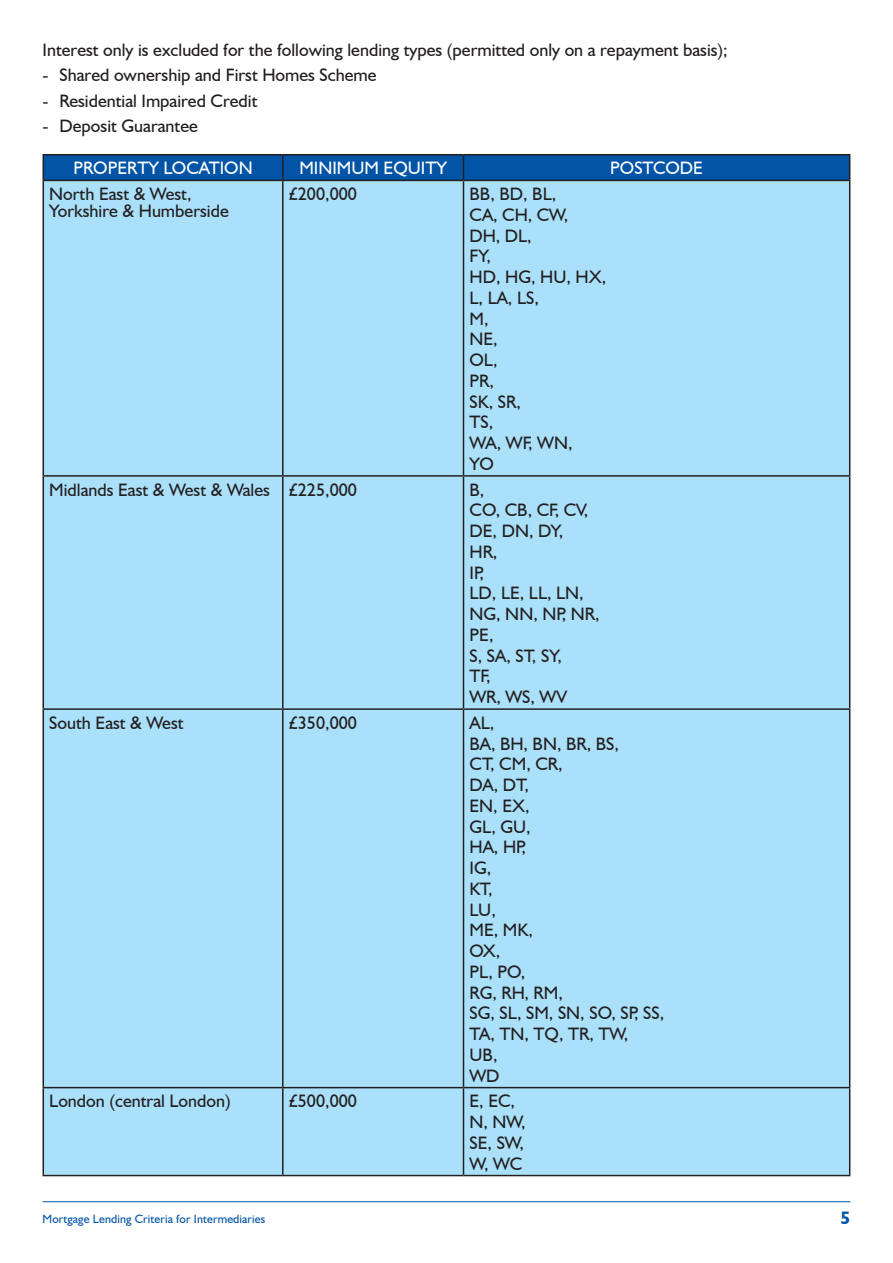
<style>
.page{position:relative;width:893px;height:1263px;background:#fff}
.page>*{position:absolute;margin:0;border:0;box-sizing:border-box;transform-origin:0 0}
.t1{font:18px/20.7px "Humanist 521 BT";color:#231f20}
.t2{font:18px "Humanist 521 BT";color:#fff}
.t3{font:700 18px "Humanist 521 BT";color:#0154a6}
.t4{font:12px "Humanist 521 BT";letter-spacing:.01em;color:#0154a6}
</style>
<div class="page">
<div style="left:44px;top:181px;width:805px;height:994px;background:#aae0f9"></div>
<hr style="left:43px;top:154px;width:240px;height:1px;background:#231f20">
<hr style="left:283px;top:154px;width:180px;height:1px;background:#231f20">
<hr style="left:463px;top:154px;width:387px;height:1px;background:#231f20">
<svg style="left:43px;top:155px;width:807px;height:25px;background:#0251a0"></svg>
<hr style="left:282px;top:181px;width:2px;height:294px;background:#231f20">
<hr style="left:463px;top:181px;width:1px;height:294px;background:#231f20">
<hr style="left:43px;top:475px;width:240px;height:2px;background:#231f20">
<hr style="left:283px;top:475px;width:180px;height:2px;background:#231f20">
<hr style="left:282px;top:477px;width:2px;height:231px;background:#231f20">
<hr style="left:463px;top:475px;width:387px;height:2px;background:#231f20">
<hr style="left:463px;top:477px;width:1px;height:231px;background:#231f20">
<hr style="left:43px;top:708px;width:240px;height:2px;background:#231f20">
<hr style="left:283px;top:708px;width:180px;height:2px;background:#231f20">
<hr style="left:282px;top:710px;width:2px;height:377px;background:#231f20">
<hr style="left:463px;top:708px;width:387px;height:2px;background:#231f20">
<hr style="left:463px;top:710px;width:1px;height:377px;background:#231f20">
<hr style="left:43px;top:1087px;width:240px;height:1px;background:#231f20">
<hr style="left:43px;top:180px;width:240px;height:1px;background:#231f20">
<hr style="left:43px;top:181px;width:1px;height:294px;background:#231f20">
<hr style="left:283px;top:180px;width:180px;height:1px;background:#231f20">
<hr style="left:463px;top:180px;width:387px;height:1px;background:#231f20">
<hr style="left:849px;top:181px;width:1px;height:294px;background:#231f20">
<hr style="left:43px;top:477px;width:1px;height:231px;background:#231f20">
<hr style="left:849px;top:477px;width:1px;height:231px;background:#231f20">
<hr style="left:43px;top:710px;width:1px;height:377px;background:#231f20">
<hr style="left:849px;top:710px;width:1px;height:377px;background:#231f20">
<hr style="left:43px;top:1088px;width:1px;height:87px;background:#231f20">
<hr style="left:43px;top:1175px;width:240px;height:1px;background:#231f20">
<hr style="left:283px;top:1087px;width:180px;height:1px;background:#231f20">
<hr style="left:282px;top:1088px;width:2px;height:87px;background:#231f20">
<hr style="left:463px;top:1087px;width:387px;height:1px;background:#231f20">
<hr style="left:463px;top:1088px;width:1px;height:87px;background:#231f20">
<hr style="left:849px;top:1088px;width:1px;height:87px;background:#231f20">
<hr style="left:283px;top:1175px;width:180px;height:1px;background:#231f20">
<hr style="left:463px;top:1175px;width:387px;height:1px;background:#231f20">
<hr style="left:43px;top:1201px;width:807px;height:1px;background:#0154a6">
<p class="t1" style="left:43px;top:39px;width:687px">Interest only is excluded for the following lending types (permitted only on a repayment basis);</p>
<p class="t1" style="left:43px;top:65px;width:336px">- Shared ownership and First Homes Scheme</p>
<p class="t1" style="left:43px;top:90px;width:216px">- Residential Impaired Credit</p>
<p class="t1" style="left:43px;top:115px;width:157px">- Deposit Guarantee</p>
<p class="t2" style="left:73px;top:157px;width:181px">PROPERTY LOCATION</p>
<p class="t2" style="left:299px;top:157px;width:149px">MINIMUM EQUITY</p>
<p class="t2" style="left:610px;top:157px;width:94px">POSTCODE</p>
<p class="t1" style="left:49px;top:185px;width:181px;line-height:16.5px">North East &amp; West,<br>Yorkshire &amp; Humberside</p>
<p class="t1" style="left:289px;top:183px;width:70px">£200,000</p>
<p class="t1" style="left:469px;top:183px;width:138px">BB, BD, BL,<br>CA, CH, CW,<br>DH, DL,<br>FY,<br>HD, HG, HU, HX,<br>L, LA, LS,<br>M,<br>NE,<br>OL,<br>PR,<br>SK, SR,<br>TS,<br>WA, WF, WN,<br>YO</p>
<p class="t1" style="left:49px;top:479px;width:309px">Midlands East &amp; West &amp; Wales £225,000</p>
<p class="t1" style="left:469px;top:479px;width:132px">B,<br>CO, CB, CF, CV,<br>DE, DN, DY,<br>HR,<br>IP,<br>LD, LE, LL, LN,<br>NG, NN, NP, NR,<br>PE,<br>S, SA, ST, SY,<br>TF,<br>WR, WS, WV</p>
<p class="t1" style="left:49px;top:712px;width:136px">South East &amp; West</p>
<p class="t1" style="left:289px;top:712px;width:70px">£350,000</p>
<p class="t1" style="left:469px;top:712px;width:196px">AL,<br>BA, BH, BN, BR, BS,<br>CT, CM, CR,<br>DA, DT,<br>EN, EX,<br>GL, GU,<br>HA, HP,<br>IG,<br>KT,<br>LU,<br>ME, MK,<br>OX,<br>PL, PO,<br>RG, RH, RM,<br>SG, SL, SM, SN, SO, SP, SS,<br>TA, TN, TQ, TR, TW,<br>UB,<br>WD</p>
<p class="t1" style="left:49px;top:1090px;width:183px">London (central London)</p>
<p class="t1" style="left:289px;top:1090px;width:70px">£500,000</p>
<p class="t1" style="left:469px;top:1090px;width:58px">E, EC,<br>N, NW,<br>SE, SW,<br>W, WC</p>
<p class="t4" style="left:43px;top:1212px;width:224px">Mortgage Lending Criteria for Intermediaries</p>
<p class="t3" style="left:841px;top:1207px;width:11px">5</p>
</div>
